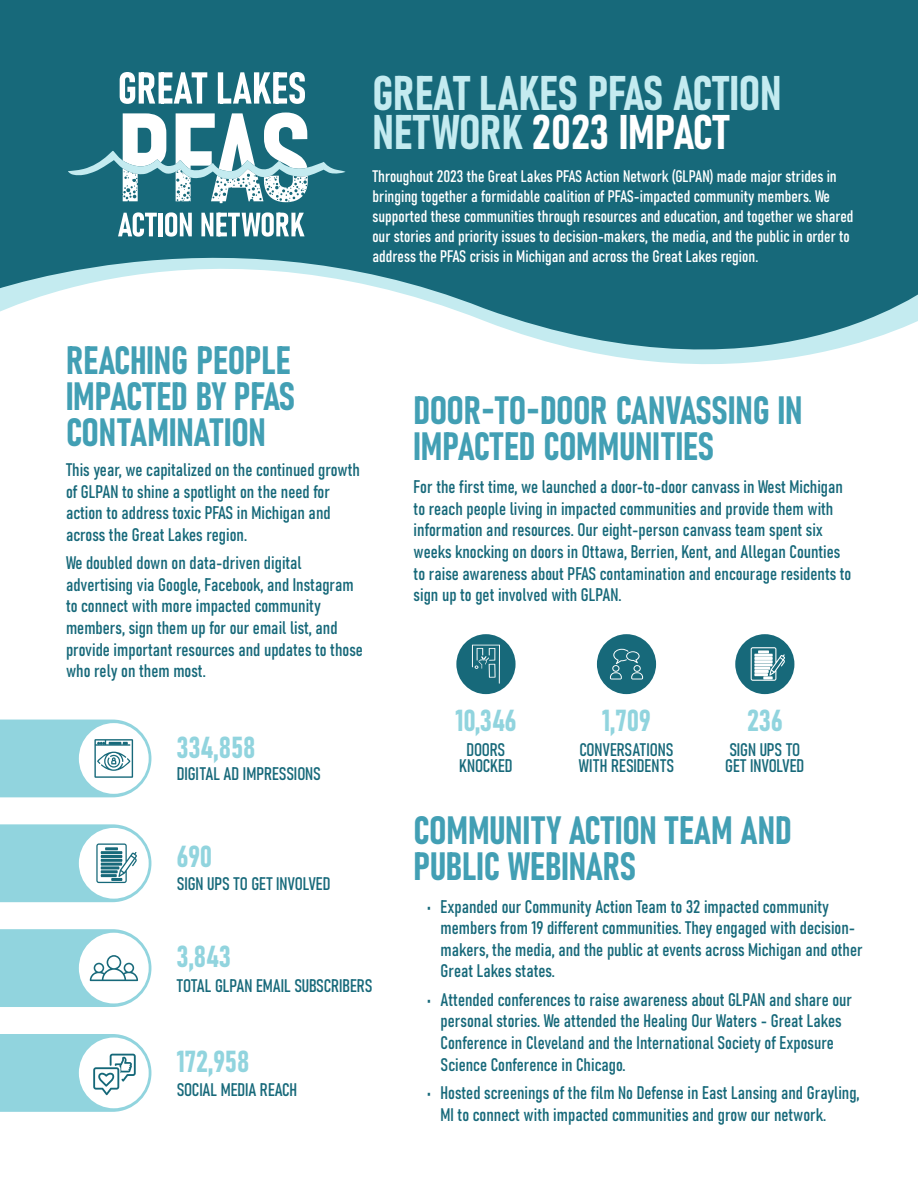
<style>
.page{position:relative;width:918px;height:1188px;background:#fff}
.page>*{position:absolute;margin:0;border:0;box-sizing:border-box;transform-origin:0 0}
.t1{font:48px/39px "Bahnschrift";color:#c4ebf0}
.t2{font:39px/36px "Bahnschrift";color:#429fb4}
.t3{font:30px "Bahnschrift";color:#91d4de}
.t4{font:18px/21.6px "Bahnschrift";color:#17697a}
.t5{font:16.5px/19.8px "Bahnschrift";color:#fff}
.s1{color:#fff}
</style>
<div class="page">
<svg style="left:0;top:0;width:918px;height:364px;background:#418593"></svg>
<svg style="left:120px;top:72px;width:87px;height:32px"></svg>
<svg style="left:218px;top:72px;width:87px;height:32px"></svg>
<svg style="left:118px;top:212px;width:26px;height:25px"></svg>
<svg style="left:145px;top:213px;width:12px;height:4px"></svg>
<hr style="left:149px;top:215px;width:4px;height:21px;background:#fff">
<div style="left:158px;top:213px;width:5px;height:23px;background:#fff"></div>
<svg style="left:165px;top:212px;width:27px;height:25px"></svg>
<svg style="left:201px;top:213px;width:26px;height:23px"></svg>
<svg style="left:228px;top:213px;width:12px;height:4px"></svg>
<hr style="left:232px;top:215px;width:4px;height:21px;background:#fff">
<svg style="left:242px;top:212px;width:63px;height:25px"></svg>
<svg style="left:68px;top:112px;width:278px;height:91px"></svg>
<svg style="left:0;top:720px;width:151px;height:77px"></svg>
<svg style="left:0;top:824px;width:151px;height:78px"></svg>
<svg style="left:0;top:929px;width:151px;height:78px"></svg>
<svg style="left:0;top:1034px;width:151px;height:78px"></svg>
<div style="left:456px;top:634px;width:60px;height:60px;background:#17697a;border-radius:50%"></div>
<svg style="left:472px;top:645px;width:28px;height:39px"></svg>
<div style="left:735px;top:634px;width:59px;height:60px;background:#17697a;border-radius:50%"></div>
<svg style="left:751px;top:647px;width:34px;height:34px"></svg>
<div style="left:597px;top:634px;width:59px;height:60px;background:#17697a;border-radius:50%"></div>
<svg style="left:610px;top:649px;width:33px;height:31px"></svg>
<p class="t1" style="left:373px;top:70px;width:410px">GREAT LAKES PFAS ACTION<br>NETWORK <span class="s1">2023 IMPACT</span></p>
<p class="t5" style="left:373px;top:165px;width:483px">Throughout 2023 the Great Lakes PFAS Action Network (GLPAN) made major strides in bringing together a formidable coalition of PFAS-impacted community members. We supported these communities through resources and education, and together we shared our stories and priority issues to decision-makers, the media, and the public in order to address the PFAS crisis in Michigan and across the Great Lakes region.</p>
<p class="t2" style="left:66px;top:339px;width:231px">REACHING PEOPLE<br>IMPACTED BY PFAS<br>CONTAMINATION</p>
<p class="t4" style="left:66px;top:458px;width:296px">This year, we capitalized on the continued growth of GLPAN to shine a spotlight on the need for action to address toxic PFAS in Michigan and across the Great Lakes region.</p>
<p class="t4" style="left:66px;top:551px;width:298px">We doubled down on data-driven digital advertising via Google, Facebook, and Instagram to connect with more impacted community members, sign them up for our email list, and provide important resources and updates to those who rely on them most.</p>
<p class="t3" style="left:177px;top:725px;width:80px">334,858</p>
<p class="t4" style="left:177px;top:761px;width:146px">DIGITAL AD IMPRESSIONS</p>
<p class="t3" style="left:177px;top:834px;width:37px">690</p>
<p class="t4" style="left:177px;top:872px;width:155px">SIGN UPS TO GET INVOLVED</p>
<p class="t2" style="left:414px;top:390px;width:390px">DOOR-TO-DOOR CANVASSING IN<br>IMPACTED COMMUNITIES</p>
<p class="t4" style="left:414px;top:475px;width:439px">For the first time, we launched a door-to-door canvass in West Michigan to reach people living in impacted communities and provide them with information and resources. Our eight-person canvass team spent six weeks knocking on doors in Ottawa, Berrien, Kent, and Allegan Counties to raise awareness about PFAS contamination and encourage residents to sign up to get involved with GLPAN.</p>
<p class="t3" style="left:455px;top:698px;width:63px">10,346</p>
<p class="t4" style="left:459px;top:740px;width:55px;line-height:16.5px;text-align:center">DOORS<br>KNOCKED</p>
<p class="t3" style="left:602px;top:698px;width:50px">1,709</p>
<p class="t4" style="left:579px;top:740px;width:97px;line-height:16.5px">CONVERSATIONS<br>WITH RESIDENTS</p>
<p class="t3" style="left:747px;top:698px;width:37px">236</p>
<p class="t4" style="left:725px;top:740px;width:81px;line-height:16.5px">SIGN UPS TO<br>GET INVOLVED</p>
<p class="t2" style="left:414px;top:809px;width:380px">COMMUNITY ACTION TEAM AND<br>PUBLIC WEBINARS</p>
<p class="t3" style="left:177px;top:934px;width:56px">3,843</p>
<p class="t4" style="left:177px;top:973px;width:197px">TOTAL GLPAN EMAIL SUBSCRIBERS</p>
<p class="t3" style="left:177px;top:1039px;width:74px">172,958</p>
<p class="t4" style="left:177px;top:1078px;width:122px">SOCIAL MEDIA REACH</p>
<p class="t4" style="left:441px;top:894px;width:424px;text-indent:-14px">• Expanded our Community Action Team to 32 impacted community members from 19 different communities. They engaged with decision&shy;makers, the media, and the public at events across Michigan and other Great Lakes states.</p>
<p class="t4" style="left:441px;top:987px;width:413px;text-indent:-14px">• Attended conferences to raise awareness about GLPAN and share our personal stories. We attended the Healing Our Waters - Great Lakes Conference in Cleveland and the International Society of Exposure Science Conference in Chicago.</p>
<p class="t4" style="left:441px;top:1081px;width:421px;text-indent:-14px">• Hosted screenings of the film No Defense in East Lansing and Grayling,<br>MI to connect with impacted communities and grow our network.</p>
</div>
